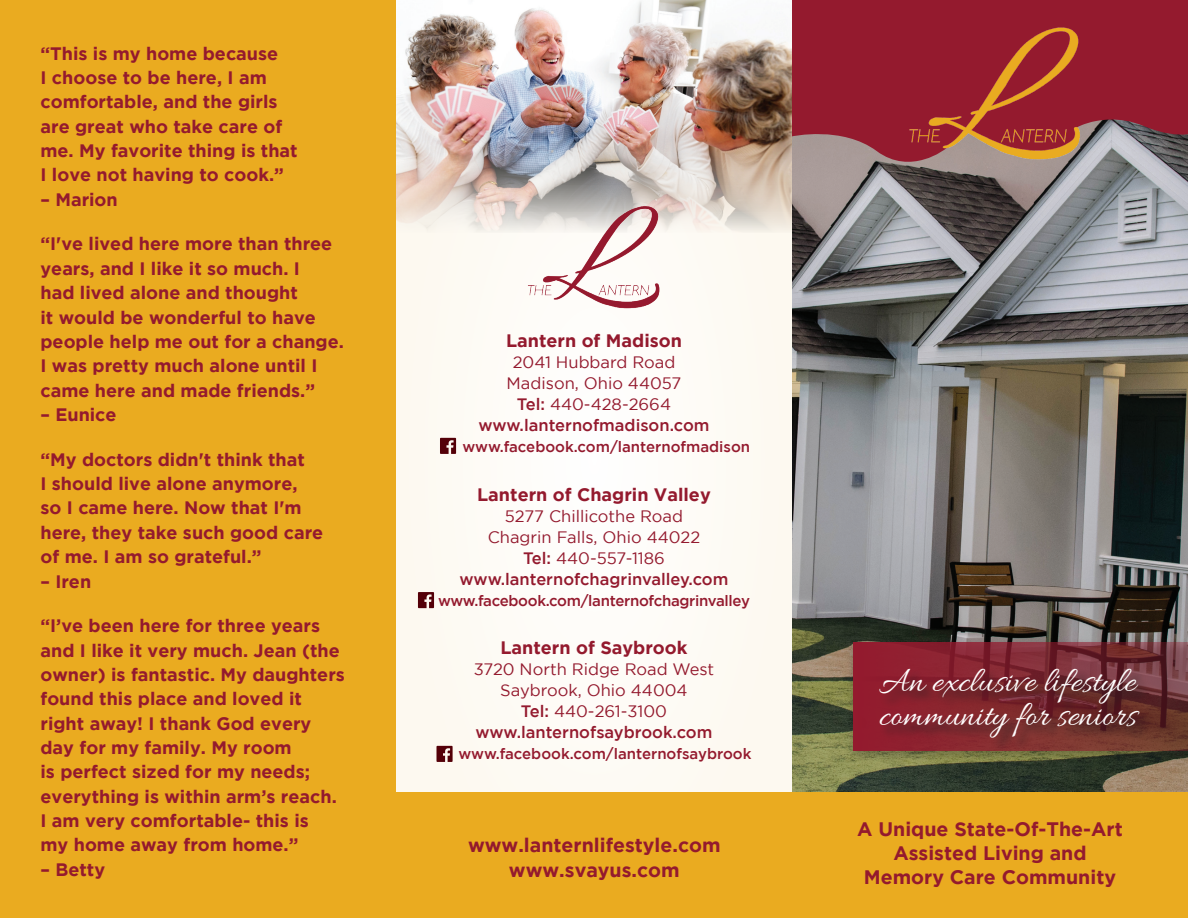
<style>
.page{position:relative;width:1188px;height:918px;background:#fff}
.page>*{position:absolute;margin:0;border:0;box-sizing:border-box;transform-origin:0 0}
.t1{font:36px/34.5px "Allura";color:#fff}
.t2{font:700 19.5px/24px "Gotham";color:#941a2e;text-align:center}
.t3{font:700 18px/24.3px "Gotham";color:#941a2e}
.t4{font:16.5px/21px "Gotham";color:#941a2e;text-align:center}
.t5{font:500 15px "Gotham";letter-spacing:-.01em;color:#941a2e}
.s1{font-weight:500}
</style>
<div class="page">
<img style="left:792px;top:177px;width:396px;height:615px">
<div style="left:792px;top:0;width:396px;height:74px;background:#941a2e"></div>
<svg style="left:792px;top:74px;width:396px;height:103px"></svg>
<img style="left:877px;top:27px;width:236px;height:136px">
<div style="left:0;top:0;width:396px;height:918px;background:#eaab20"></div>
<div style="left:396px;top:0;width:396px;height:918px;background:#fdfbf5"></div>
<div style="left:846px;top:639px;width:342px;height:124px;background:#231f20;opacity:.3"></div>
<svg style="left:853px;top:643px;width:335px;height:108px"></svg>
<img style="left:396px;top:0;width:396px;height:232px">
<div style="left:396px;top:792px;width:792px;height:126px;background:#eaab20"></div>
<div style="left:880px;top:669px;width:275px;height:84px;background:#231f20;opacity:.75"></div>
<img style="left:503px;top:198px;width:182px;height:111px">
<svg style="left:436px;top:746px;width:17px;height:16px"></svg>
<svg style="left:418px;top:592px;width:16px;height:16px"></svg>
<svg style="left:440px;top:438px;width:16px;height:16px"></svg>
<p class="t3" style="left:40px;top:41px;width:259px">“This is my home because<br>I choose to be here, I am comfortable, and the girls are great who take care of me. My favorite thing is that<br>I love not having to cook.”</p>
<p class="t3" style="left:40px;top:187px;width:79px">– Marion</p>
<p class="t3" style="left:40px;top:231px;width:305px">“I've lived here more than three years, and I like it so much. I<br>had lived alone and thought<br>it would be wonderful to have people help me out for a change.<br>I was pretty much alone until I came here and made friends.”</p>
<p class="t3" style="left:40px;top:402px;width:78px">– Eunice</p>
<p class="t3" style="left:40px;top:447px;width:284px">“My doctors didn't think that<br>I should live alone anymore,<br>so I came here. Now that I'm here, they take such good care of me. I am so grateful.”</p>
<p class="t3" style="left:40px;top:569px;width:52px">– Iren</p>
<p class="t3" style="left:40px;top:613px;width:306px">“I’ve been here for three years and I like it very much. Jean (the owner) is fantastic. My daughters found this place and loved it right away! I thank God every day for my family. My room<br>is perfect sized for my needs; everything is within arm’s reach.<br>I am very comfortable- this is<br>my home away from home.”</p>
<p class="t3" style="left:40px;top:857px;width:66px">– Betty</p>
<p class="t3" style="left:506px;top:328px;width:177px">Lantern of Madison</p>
<p class="t4" style="left:479px;top:351px;width:233px">2041 Hubbard Road<br>Madison, Ohio 44057<br><span class="s1">Tel:</span> 440-428-2664 <span class="s1">www.lanternofmadison.com</span></p>
<p class="t5" style="left:463px;top:438px;width:289px">www.facebook.com/lanternofmadison</p>
<p class="t3" style="left:477px;top:482px;width:235px">Lantern of Chagrin Valley</p>
<p class="t4" style="left:460px;top:505px;width:270px">5277 Chillicothe Road<br>Chagrin Falls, Ohio 44022<br><span class="s1">Tel:</span> 440-557-1186 <span class="s1">www.lanternofchagrinvalley.com</span></p>
<p class="t5" style="left:438px;top:592px;width:313px">www.facebook.com/lanternofchagrinvalley</p>
<p class="t3" style="left:500px;top:635px;width:189px">Lantern of Saybrook</p>
<p class="t4" style="left:474px;top:659px;width:242px">3720 North Ridge Road West<br>Saybrook, Ohio 44004<br><span class="s1">Tel:</span> 440-261-3100 <span class="s1">www.lanternofsaybrook.com</span></p>
<p class="t5" style="left:458px;top:745px;width:295px">www.facebook.com/lanternofsaybrook</p>
<p class="t2" style="left:468px;top:832px;width:254px;line-height:25.5px">www.lanternlifestyle.com www.svayus.com</p>
<h1 class="t1" style="left:879px;top:666px;width:259px">An exclusive lifestyle community for seniors</h1>
<p class="t2" style="left:857px;top:817px;width:267px">A Unique State-Of-The-Art<br>Assisted Living and<br>Memory Care Community</p>
</div>
